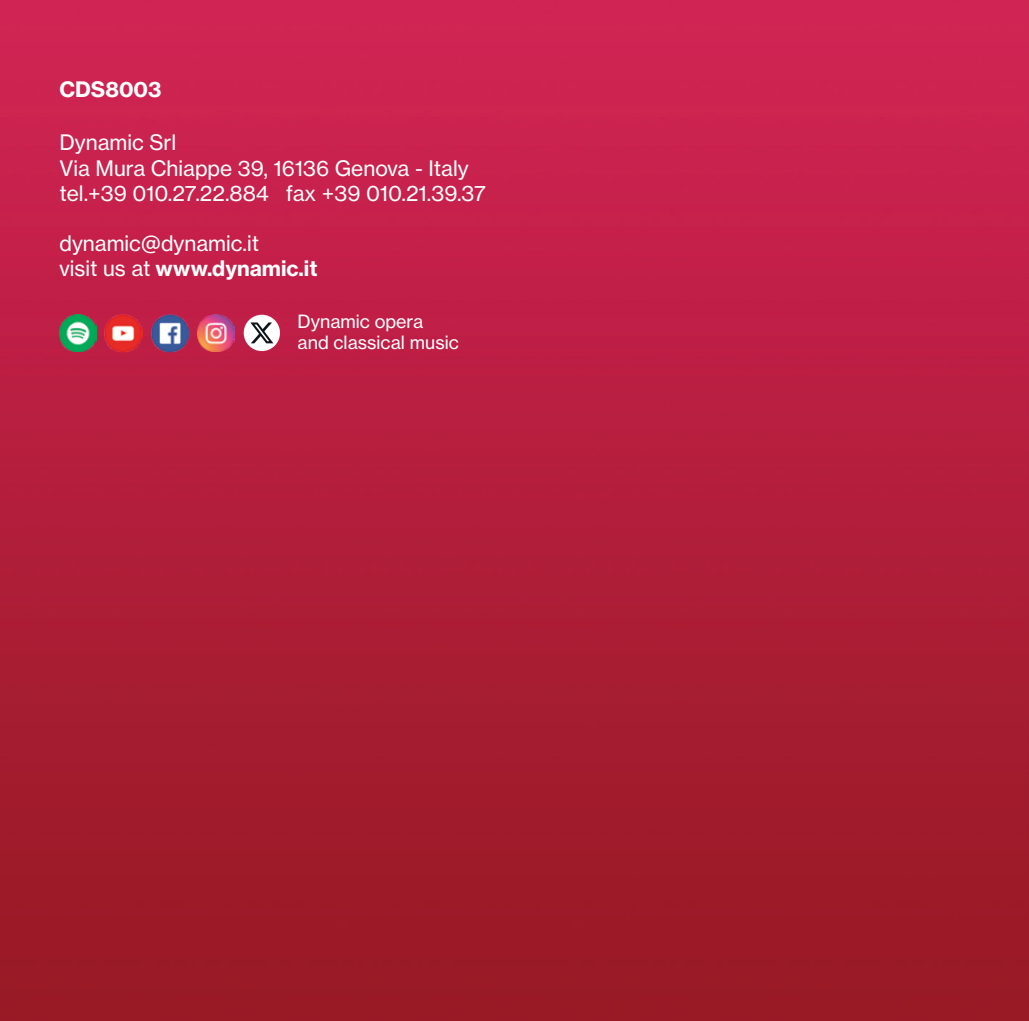
<style>
.page{position:relative;width:1029px;height:1021px;background:#fff}
.page>*{position:absolute;margin:0;border:0;box-sizing:border-box;transform-origin:0 0}
.t1{font:21px "N Haas Grotesk TX Pro 55 Rg";color:#fff}
.t2{font:21px "N Haas Grotesk TX Pro 75 Bd";color:#fff}
.t3{font:18px "N Haas Grotesk TX Pro 55 Rg";color:#fff}
.s1{font-family:"N Haas Grotesk TX Pro 55 Rg"}
</style>
<div class="page">
<img style="left:0;top:0;width:1029px;height:1020px">
<img style="left:60px;top:314px;width:36px;height:37px">
<img style="left:104px;top:313px;width:39px;height:39px">
<img style="left:150px;top:313px;width:39px;height:39px">
<img style="left:198px;top:314px;width:36px;height:37px">
<div style="left:244px;top:315px;width:36px;height:36px;background:#fff;border-radius:50%"></div>
<svg style="left:250px;top:322px;width:23px;height:21px"></svg>
<p class="t2" style="left:60px;top:76px;width:103px">CDS8003</p>
<p class="t1" style="left:60px;top:130px;width:118px">Dynamic Srl</p>
<p class="t1" style="left:60px;top:155px;width:411px">Via Mura Chiappe 39, 16136 Genova - Italy</p>
<p class="t1" style="left:60px;top:180px;width:428px">tel.+39 010.27.22.884 fax +39 010.21.39.37</p>
<p class="t1" style="left:60px;top:231px;width:201px">dynamic@dynamic.it</p>
<p class="t2" style="left:60px;top:255px;width:260px"><span class="s1">visit us at</span> www.dynamic.it</p>
<p class="t3" style="left:298px;top:310px;width:127px">Dynamic opera</p>
<p class="t3" style="left:298px;top:332px;width:163px">and classical music</p>
</div>
